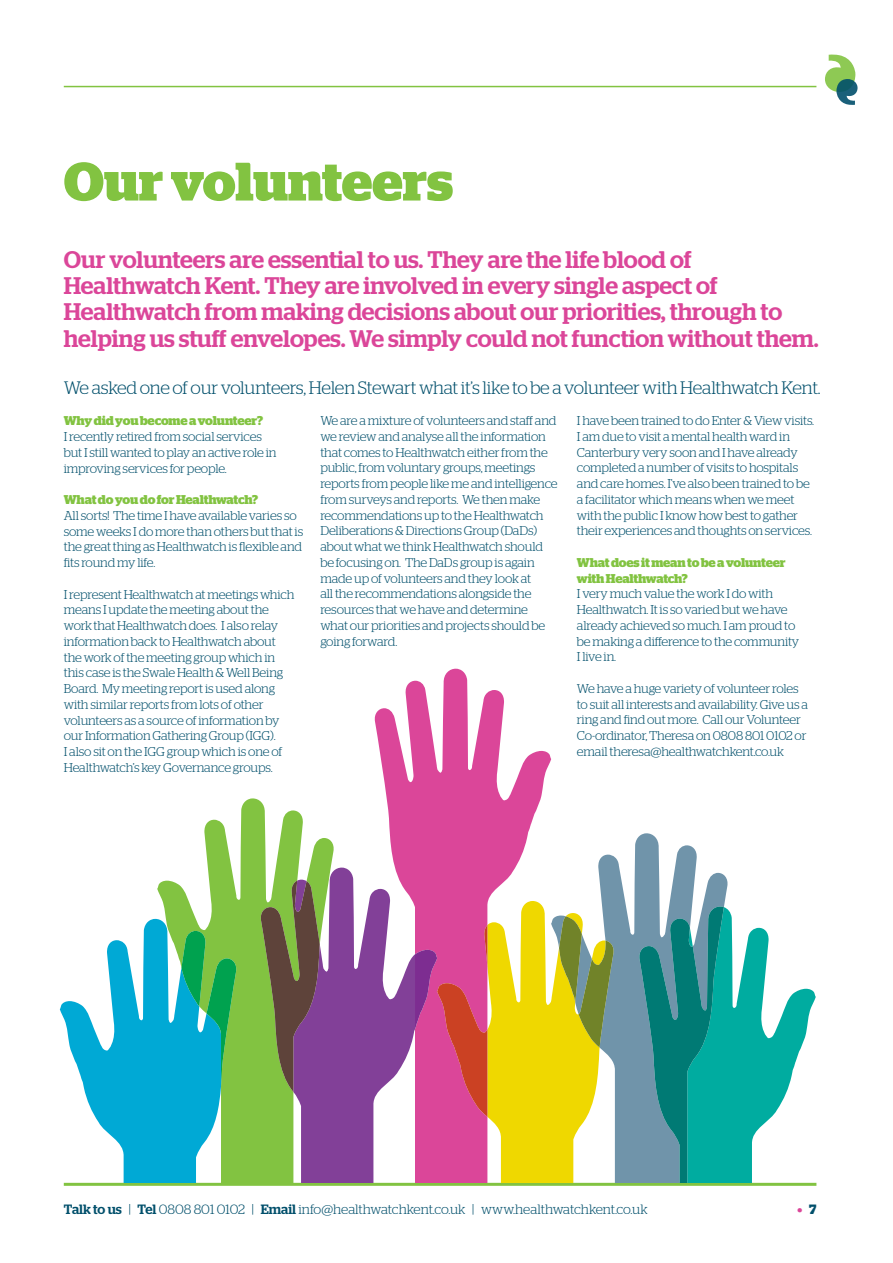
<style>
.page{position:relative;width:893px;height:1263px;background:#fff}
.page>*{position:absolute;margin:0;border:0;box-sizing:border-box;transform-origin:0 0}
.t1{font:700 54px "Stag";letter-spacing:-.005em;color:#82c341}
.t2{font:500 24px/26.2px "Stag";color:#db4699}
.t3{font:300 18px "Stag";letter-spacing:-.02em;color:#004f6b}
.t4{font:300 13.5px "Stag";color:#004f6b}
.t5{font:700 13.5px "Stag";color:#db4699}
.t6{font:300 12.75px/15.8px "Stag";letter-spacing:-.015em;color:#004f6b}
.t7{font:700 12.75px/15.8px "Stag";letter-spacing:-.015em;color:#82c341}
.s1{font-weight:500}
.s2{color:#004f6b}
</style>
<div class="page">
<hr style="left:64px;top:86px;width:752px;height:1px;background:#82c341">
<hr style="left:64px;top:1183px;width:752px;height:3px;background:#82c341">
<svg style="left:825px;top:54px;width:32px;height:51px"></svg>
<svg style="left:157px;top:798px;width:177px;height:385px;fill:#82c341"></svg>
<svg style="left:598px;top:833px;width:130px;height:350px;fill:#7094aa"></svg>
<svg style="left:60px;top:919px;width:177px;height:264px"></svg>
<svg style="left:374px;top:669px;width:178px;height:198px;fill:#db4699"></svg>
<svg style="left:260px;top:867px;width:355px;height:316px"></svg>
<svg style="left:638px;top:906px;width:178px;height:277px"></svg>
<h1 class="t1" style="left:64px;top:150px;width:391px">Our volunteers</h1>
<p class="t2" style="left:64px;top:246px;width:756px">Our volunteers are essential to us. They are the life blood of Healthwatch Kent. They are involved in every single aspect of Healthwatch from making decisions about our priorities, through to helping us stuff envelopes. We simply could not function without them.</p>
<h3 class="t3" style="left:64px;top:377px;width:758px">We asked one of our volunteers, Helen Stewart what it’s like to be a volunteer with Healthwatch Kent.</h3>
<p class="t7" style="left:64px;top:413px;width:201px">Why did you become a volunteer?</p>
<p class="t6" style="left:64px;top:428px;width:214px">I recently retired from social services but I still wanted to play an active role in improving services for people.</p>
<p class="t7" style="left:64px;top:492px;width:196px">What do you do for Healthwatch?</p>
<p class="t6" style="left:64px;top:507px;width:241px">All sorts! The time I have available varies so some weeks I do more than others but that is the great thing as Healthwatch is flexible and fits round my life.</p>
<p class="t6" style="left:64px;top:586px;width:232px">I represent Healthwatch at meetings which means I update the meeting about the work that Healthwatch does. I also relay information back to Healthwatch about the work of the meeting group which in this case is the Swale Health &amp; Well Being Board. My meeting report is used along with similar reports from lots of other volunteers as a source of information by our Information Gathering Group (IGG).<br>I also sit on the IGG group which is one of Healthwatch’s key Governance groups.</p>
<p class="t6" style="left:320px;top:413px;width:239px">We are a mixture of volunteers and staff and we review and analyse all the information that comes to Healthwatch either from the public, from voluntary groups, meetings reports from people like me and intelligence from surveys and reports. We then make recommendations up to the Healthwatch Deliberations &amp; Directions Group (DaDs) about what we think Healthwatch should be focusing on. The DaDs group is again made up of volunteers and they look at<br>all the recommendations alongside the resources that we have and determine what our priorities and projects should be going forward.</p>
<p class="t6" style="left:577px;top:413px;width:239px">I have been trained to do Enter &amp; View visits.<br>I am due to visit a mental health ward in Canterbury very soon and I have already completed a number of visits to hospitals and care homes. I’ve also been trained to be a facilitator which means when we meet with the public I know how best to gather their experiences and thoughts on services.</p>
<p class="t7" style="left:577px;top:555px;width:210px">What does it mean to be a volunteer with Healthwatch?</p>
<p class="t6" style="left:577px;top:586px;width:224px">I very much value the work I do with<br>Healthwatch. It is so varied but we have already achieved so much. I am proud to be making a difference to the community<br>I live in.</p>
<p class="t6" style="left:577px;top:680px;width:233px">We have a huge variety of volunteer roles to suit all interests and availability. Give us a ring and find out more. Call our Volunteer Co-ordinator, Theresa on 0808 801 0102 or email theresa@healthwatchkent.co.uk</p>
<p class="t4" style="left:64px;top:1202px;width:585px"><span class="s1">Talk to us</span> | <span class="s1">Tel</span> 0808 801 0102 | <span class="s1">Email</span> info@healthwatchkent.co.uk | www.healthwatchkent.co.uk</p>
<p class="t5" style="left:798px;top:1201px;width:20px">• <span class="s2">7</span></p>
</div>
